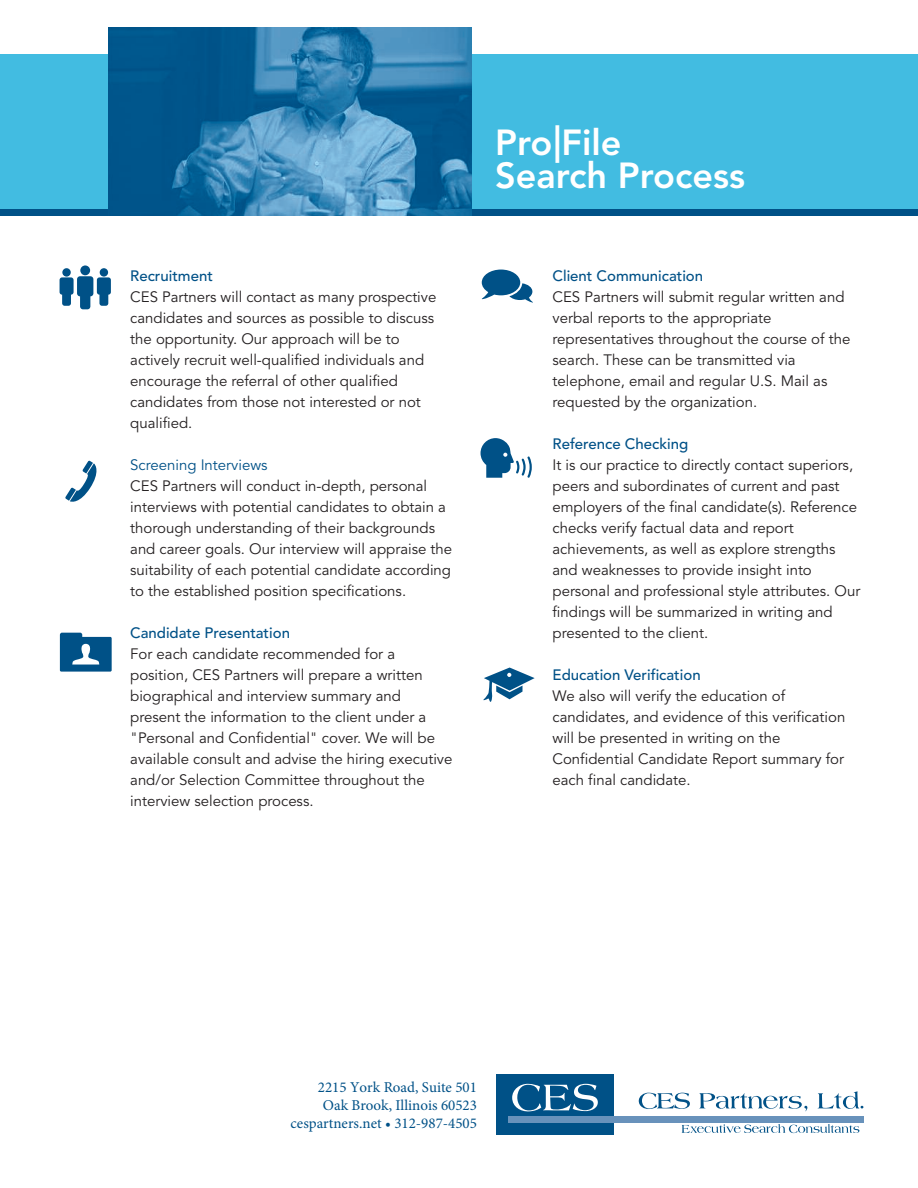
<style>
.page{position:relative;width:918px;height:1188px;background:#fff}
.page>*{position:absolute;margin:0;border:0;box-sizing:border-box;transform-origin:0 0}
.t1{font:800 36px/33px "Avenir";color:#fff}
.t2{font:15px/21px "Avenir";color:#231f20}
.t3{font:500 15px "Avenir";color:#005187}
.t4{font:15px/18px "Minion Pro";color:#005187;text-align:right}
.t5{font:15px "Avenir";color:#005187}
.s1{font-size:48.6px}
</style>
<div class="page">
<div style="left:0;top:54px;width:918px;height:162px;background:#42bce1"></div>
<div style="left:0;top:209px;width:918px;height:7px;background:#005187"></div>
<img style="left:108px;top:27px;width:363px;height:189px">
<div style="left:496px;top:1074px;width:118px;height:60px;background:#005187"></div>
<div style="left:508px;top:1116px;width:356px;height:6px;background:#6892bb"></div>
<svg style="left:639px;top:1093px;width:51px;height:16px"></svg>
<svg style="left:699px;top:1093px;width:108px;height:18px"></svg>
<svg style="left:818px;top:1091px;width:46px;height:18px"></svg>
<svg style="left:682px;top:1124px;width:178px;height:9px"></svg>
<svg style="left:512px;top:1084px;width:86px;height:28px"></svg>
<div style="left:80px;top:265px;width:10px;height:10px;background:#005187;border-radius:50%"></div>
<div style="left:100px;top:268px;width:8px;height:9px;background:#005187;border-radius:50%"></div>
<svg style="left:60px;top:276px;width:51px;height:33px"></svg>
<div style="left:62px;top:268px;width:9px;height:9px;background:#005187;border-radius:50%"></div>
<svg style="left:65px;top:461px;width:32px;height:41px"></svg>
<svg style="left:60px;top:633px;width:52px;height:39px;background:#30729e"></svg>
<svg style="left:481px;top:270px;width:52px;height:33px"></svg>
<svg style="left:481px;top:438px;width:51px;height:40px"></svg>
<svg style="left:483px;top:668px;width:52px;height:34px"></svg>
<p class="t3" style="left:130px;top:270px;width:84px">Recruitment</p>
<p class="t2" style="left:130px;top:288px;width:308px">CES Partners will contact as many prospective candidates and sources as possible to discuss the opportunity. Our approach will be to actively recruit well-qualified individuals and encourage the referral of other qualified candidates from those not interested or not qualified.</p>
<p class="t5" style="left:130px;top:459px;width:139px">Screening Interviews</p>
<p class="t2" style="left:130px;top:477px;width:323px">CES Partners will conduct in-depth, personal interviews with potential candidates to obtain a thorough understanding of their backgrounds and career goals. Our interview will appraise the suitability of each potential candidate according to the established position specifications.</p>
<p class="t3" style="left:130px;top:627px;width:161px">Candidate Presentation</p>
<p class="t2" style="left:130px;top:645px;width:324px">For each candidate recommended for a position, CES Partners will prepare a written biographical and interview summary and present the information to the client under a "Personal and Confidential" cover. We will be available consult and advise the hiring executive and/or Selection Committee throughout the interview selection process.</p>
<h1 class="t1" style="left:495px;top:129px;width:251px">Pro<span class="s1">|</span>File<br>Search Process</h1>
<p class="t3" style="left:553px;top:270px;width:152px">Client Communication</p>
<p class="t2" style="left:553px;top:288px;width:299px">CES Partners will submit regular written and verbal reports to the appropriate representatives throughout the course of the search. These can be transmitted via telephone, email and regular U.S. Mail as requested by the organization.</p>
<p class="t3" style="left:553px;top:438px;width:137px">Reference Checking</p>
<p class="t2" style="left:553px;top:456px;width:309px">It is our practice to directly contact superiors, peers and subordinates of current and past employers of the final candidate(s). Reference checks verify factual data and report achievements, as well as explore strengths and weaknesses to provide insight into personal and professional style attributes. Our findings will be summarized in writing and presented to the client.</p>
<p class="t3" style="left:553px;top:669px;width:150px">Education Verification</p>
<p class="t2" style="left:553px;top:687px;width:294px">We also will verify the education of candidates, and evidence of this verification will be presented in writing on the Confidential Candidate Report summary for each final candidate.</p>
<p class="t4" style="left:291px;top:1078px;width:188px">2215 York Road, Suite 501<br>Oak Brook, Illinois 60523 cespartners.net • 312-987-4505</p>
</div>
